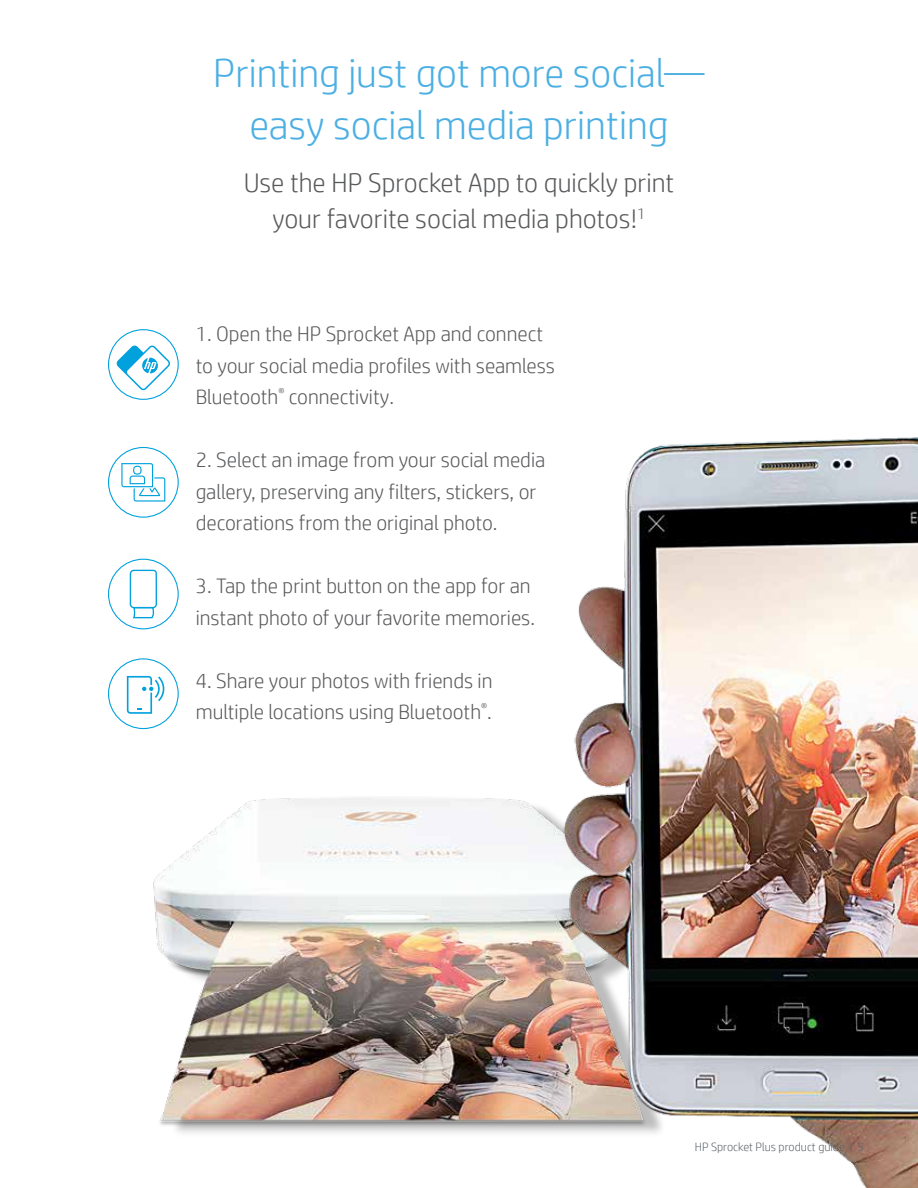
<style>
.page{position:relative;width:918px;height:1188px;background:#fff}
.page>*{position:absolute;margin:0;border:0;box-sizing:border-box;transform-origin:0 0}
.t1{font:300 40.5px/52.5px "HP Simplified";color:#4bafe3;text-align:center}
.t2{font:300 27px/36px "HP Simplified";color:#58595b;text-align:center}
.t3{font:300 21px/31.5px "HP Simplified";color:#58595b}
.t4{font:300 12px "HP Simplified";color:#5e6468}
</style>
<div class="page">
<img style="left:153px;top:798px;width:342px;height:335px">
<svg style="left:116px;top:346px;width:54px;height:44px"></svg>
<div style="left:108px;top:329px;width:71px;height:71px;border:1px solid #00a1dd;border-radius:50%"></div>
<div style="left:108px;top:658px;width:71px;height:71px;border:1px solid #00a1dd;border-radius:50%"></div>
<svg style="left:127px;top:676px;width:37px;height:38px"></svg>
<div style="left:108px;top:559px;width:71px;height:70px;border:1px solid #00a1dd;border-radius:50%"></div>
<svg style="left:129px;top:569px;width:28px;height:50px"></svg>
<div style="left:108px;top:447px;width:71px;height:71px;border:1px solid #00a1dd;border-radius:50%"></div>
<svg style="left:121px;top:463px;width:44px;height:39px"></svg>
<img style="left:495px;top:437px;width:423px;height:751px">
<h1 class="t1" style="left:213px;top:46px;width:493px">Printing just got more social— easy social media printing</h1>
<p class="t2" style="left:244px;top:164px;width:432px">Use the HP Sprocket App to quickly print your favorite social media photos!<sup>1</sup></p>
<p class="t3" style="left:196px;top:317px;width:361px">1. Open the HP Sprocket App and connect to your social media profiles with seamless<br>Bluetooth<sup>®</sup> connectivity.</p>
<p class="t3" style="left:196px;top:443px;width:351px">2. Select an image from your social media gallery, preserving any filters, stickers, or decorations from the original photo.</p>
<p class="t3" style="left:196px;top:569px;width:341px">3. Tap the print button on the app for an instant photo of your favorite memories.</p>
<p class="t3" style="left:196px;top:664px;width:298px">4. Share your photos with friends in multiple locations using Bluetooth<sup>®</sup>.</p>
<p class="t4" style="left:695px;top:1139px;width:171px">HP Sprocket Plus product guide I 5</p>
</div>
